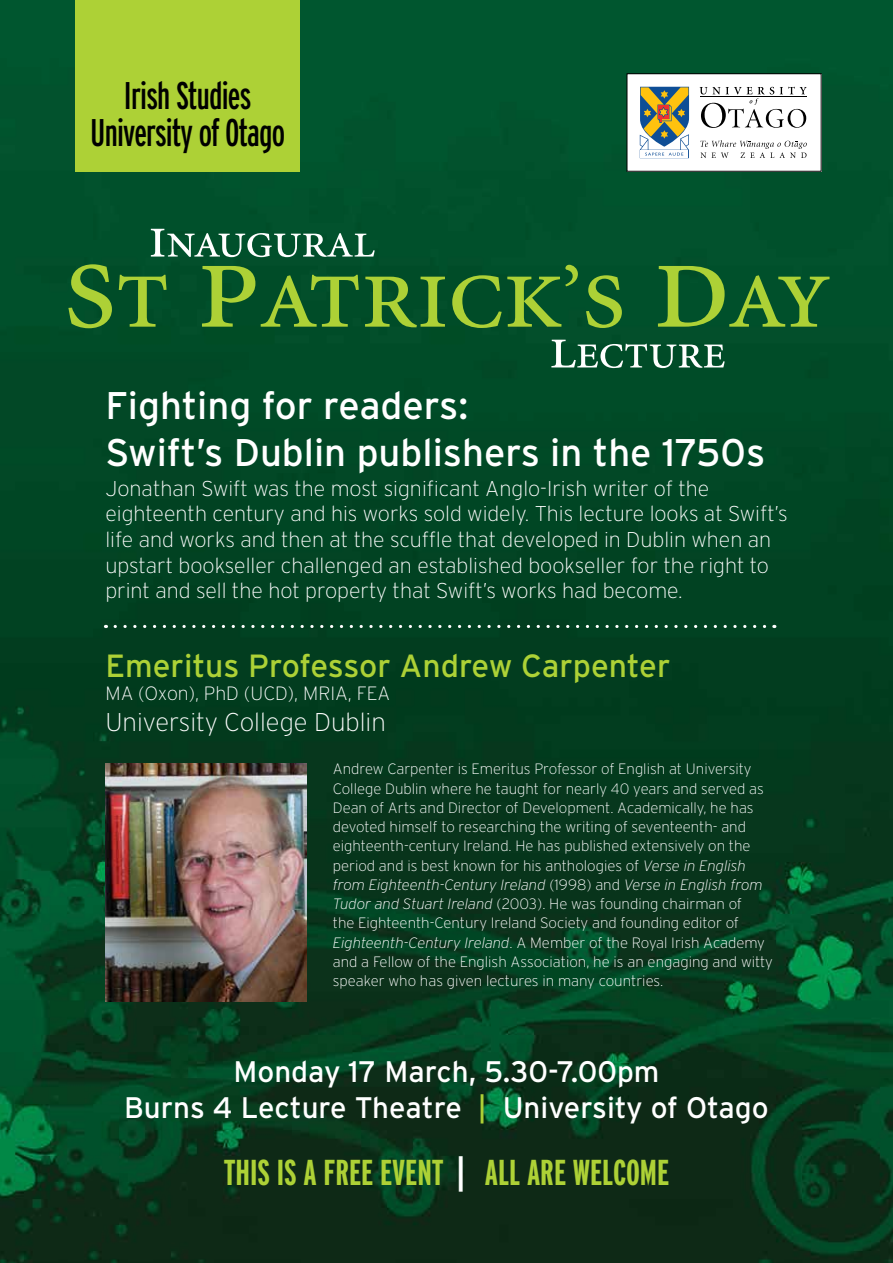
<style>
.page{position:relative;width:893px;height:1263px;background:#fff}
.page>*{position:absolute;margin:0;border:0;box-sizing:border-box;transform-origin:0 0}
.t1{font:112.05px "Minion Exp";letter-spacing:-.025em;color:#add136}
.t2{font:51.3px "Minion Exp";letter-spacing:-.025em;color:#fff}
.t3{font:38.55px/46.2px "Interstate";color:#fff}
.t4{font:extra-condensed 38.55px/36.3px "Interstate";letter-spacing:-.02em;color:#000;text-align:center}
.t5{font:700 extra-condensed 36px "Interstate";color:#add136}
.t6{font:32.1px "Interstate";color:#add136}
.t7{font:29.7px/35.5px "Interstate";color:#fff;text-align:center}
.t8{font:200 25.65px "Interstate";color:#fff}
.t9{font:200 21.45px/25.7px "Interstate";color:#fff}
.t10{font:200 19.2px "Interstate";color:#fff}
.t11{font:200 15px/19.2px "Interstate";color:#fff}
.s1{font-size:62.25px}
.s2{font-size:136.05px}
.s3{font-family:"Minion";font-size:87.15px}
.s4{font-style:italic}
.s5{color:#add136}
.s6{color:#fff}
</style>
<div class="page">
<img style="left:0;top:0;width:893px;height:1263px">
<div style="left:75px;top:0;width:224px;height:171px;background:#add136"></div>
<div style="left:627px;top:74px;width:194px;height:97px;background:#fff"></div>
<svg style="left:700px;top:87px;width:107px;height:41px"></svg>
<hr style="left:701px;top:96px;width:106px;height:1px;background:#000">
<svg style="left:640px;top:87px;width:49px;height:71px"></svg>
<svg style="left:700px;top:140px;width:107px;height:18px"></svg>
<img style="left:105px;top:763px;width:202px;height:239px">
<svg style="left:115px;top:625px;width:660px;height:3px;background:#43725a"></svg>
<h3 class="t4" style="left:90px;top:77px;width:197px">Irish Studies<br>University of Otago</h3>
<h2 class="t2" style="left:148px;top:220px;width:229px"><span class="s1">i</span>naugural</h2>
<h1 class="t1" style="left:61px;top:247px;width:772px"><span class="s2">s</span>t <span class="s2">p</span>atrick<span class="s3">’</span>s <span class="s2">d</span>ay</h1>
<h2 class="t2" style="left:549px;top:331px;width:179px"><span class="s1">l</span>ecture</h2>
<h3 class="t3" style="left:105px;top:382px;width:661px">Fighting for readers:<br>Swift’s Dublin publishers in the 1750s</h3>
<p class="t9" style="left:105px;top:475px;width:684px">Jonathan Swift was the most significant Anglo-Irish writer of the eighteenth century and his works sold widely. This lecture looks at Swift’s life and works and then at the scuffle that developed in Dublin when an upstart bookseller challenged an established bookseller for the right to print and sell the hot property that Swift’s works had become.</p>
<h3 class="t6" style="left:105px;top:648px;width:566px">Emeritus Professor Andrew Carpenter</h3>
<p class="t10" style="left:105px;top:683px;width:286px">MA (Oxon), PhD (UCD), MRIA, FEA</p>
<h3 class="t8" style="left:105px;top:708px;width:282px">University College Dublin</h3>
<p class="t11" style="left:333px;top:759px;width:441px">Andrew Carpenter is Emeritus Professor of English at University College Dublin where he taught for nearly 40 years and served as Dean of Arts and Director of Development. Academically, he has devoted himself to researching the writing of seventeenth- and eighteenth-century Ireland. He has published extensively on the period and is best known for his anthologies of <span class="s4">Verse in English from Eighteenth-Century Ireland</span> (1998) and <span class="s4">Verse in English from Tudor and Stuart Ireland</span> (2003). He was founding chairman of<br>the Eighteenth-Century Ireland Society and founding editor of <span class="s4">Eighteenth-Century Ireland</span>. A Member of the Royal Irish Academy and a Fellow of the English Association, he is an engaging and witty speaker who has given lectures in many countries.</p>
<h3 class="t7" style="left:124px;top:1054px;width:646px">Monday 17 March, 5.30-7.00pm<br>Burns 4 Lecture Theatre <span class="s5">|</span> University of Otago</h3>
<h3 class="t5" style="left:224px;top:1152px;width:447px">THIS IS A FREE EVENT <span class="s6">|</span> ALL ARE WELCOME</h3>
</div>
